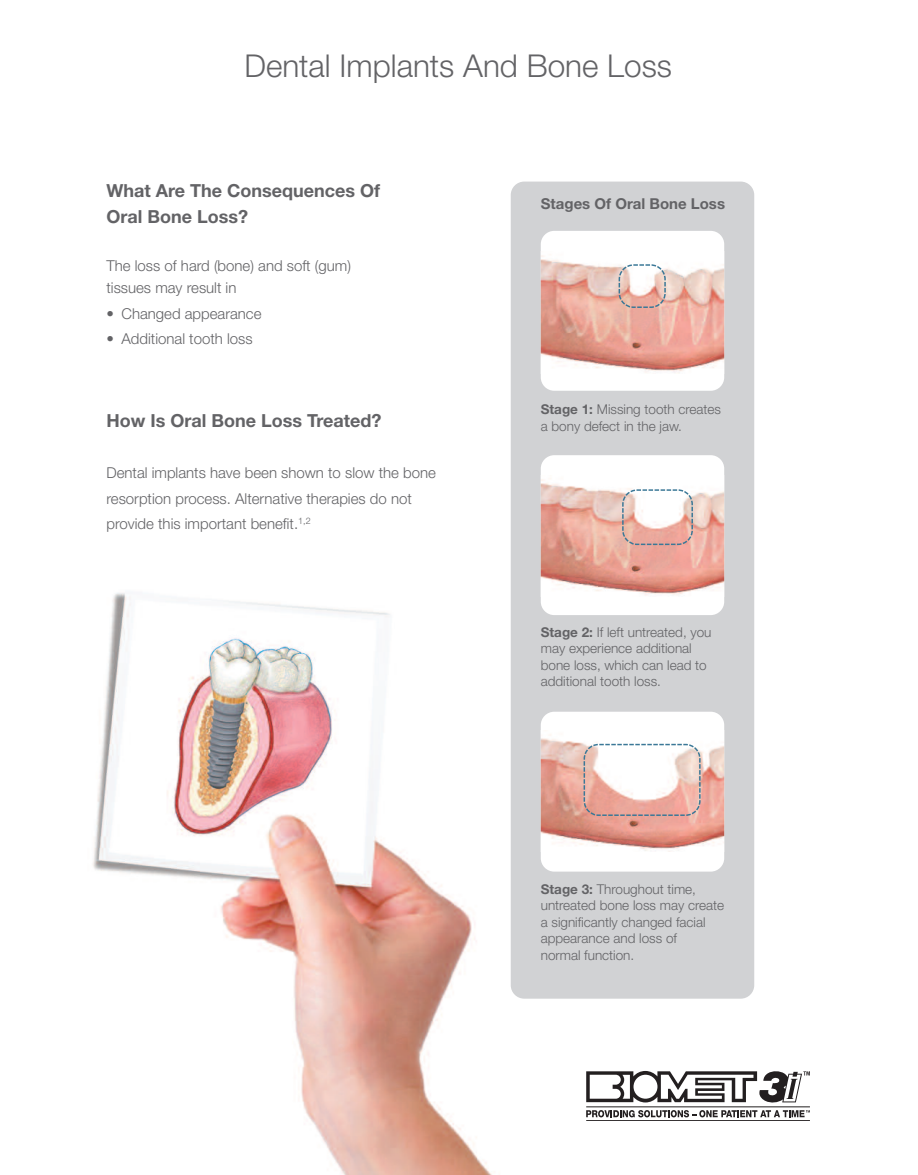
<style>
.page{position:relative;width:918px;height:1175px;background:#fff}
.page>*{position:absolute;margin:0;border:0;box-sizing:border-box;transform-origin:0 0}
.t1{font:300 31.5px "Helvetica Neue LT Std";color:#636366}
.t2{font:700 18px/25.5px "Helvetica Neue LT Std";color:#636366}
.t3{font:300 15px/25.5px "Helvetica Neue LT Std";color:#636366}
.t4{font:700 15px "Helvetica Neue LT Std";color:#636366}
.t5{font:300 13.5px/16.5px "Helvetica Neue LT Std";color:#636366}
.s1{font-weight:700}
</style>
<div class="page">
<img style="left:93px;top:548px;width:428px;height:626px">
<div style="left:511px;top:182px;width:243px;height:816px;background:#d1d2d4;border-radius:14px"></div>
<div style="left:541px;top:231px;width:183px;height:160px;background:#fff;border-radius:14px"></div>
<img style="left:541px;top:255px;width:183px;height:118px">
<div style="left:541px;top:455px;width:183px;height:160px;background:#fff;border-radius:14px"></div>
<img style="left:541px;top:479px;width:183px;height:116px">
<div style="left:541px;top:711px;width:183px;height:160px;background:#fff;border-radius:14px"></div>
<img style="left:541px;top:734px;width:183px;height:117px">
<svg style="left:583px;top:743px;width:118px;height:73px"></svg>
<svg style="left:621px;top:488px;width:73px;height:58px"></svg>
<svg style="left:618px;top:263px;width:49px;height:46px"></svg>
<svg style="left:586px;top:1071px;width:224px;height:32px"></svg>
<svg style="left:586px;top:1110px;width:224px;height:7px"></svg>
<hr style="left:586px;top:1106px;width:224px;height:1px;background:#231f20">
<hr style="left:586px;top:1120px;width:224px;height:1px;background:#231f20">
<h1 class="t1" style="left:244px;top:54px;width:429px">Dental Implants And Bone Loss</h1>
<h2 class="t2" style="left:106px;top:180px;width:275px">What Are The Consequences Of<br>Oral Bone Loss?</h2>
<p class="t3" style="left:106px;top:256px;width:246px;line-height:22.5px">The loss of hard (bone) and soft (gum) tissues may result in</p>
<p class="t3" style="left:106px;top:302px;width:157px">• Changed appearance</p>
<p class="t3" style="left:106px;top:328px;width:148px">• Additional tooth loss</p>
<h2 class="t2" style="left:106px;top:409px;width:277px">How Is Oral Bone Loss Treated?</h2>
<p class="t3" style="left:106px;top:461px;width:331px">Dental implants have been shown to slow the bone resorption process. Alternative therapies do not provide this important benefit.<sup>1,2</sup></p>
<p class="t4" style="left:541px;top:198px;width:186px">Stages Of Oral Bone Loss</p>
<p class="t5" style="left:541px;top:402px;width:182px"><span class="s1">Stage 1:</span> Missing tooth creates a bony defect in the jaw.</p>
<p class="t5" style="left:541px;top:625px;width:172px"><span class="s1">Stage 2:</span> If left untreated, you may experience additional bone loss, which can lead to additional tooth loss.</p>
<p class="t5" style="left:541px;top:882px;width:185px"><span class="s1">Stage 3:</span> Throughout time, untreated bone loss may create a significantly changed facial appearance and loss of<br>normal function.</p>
</div>
